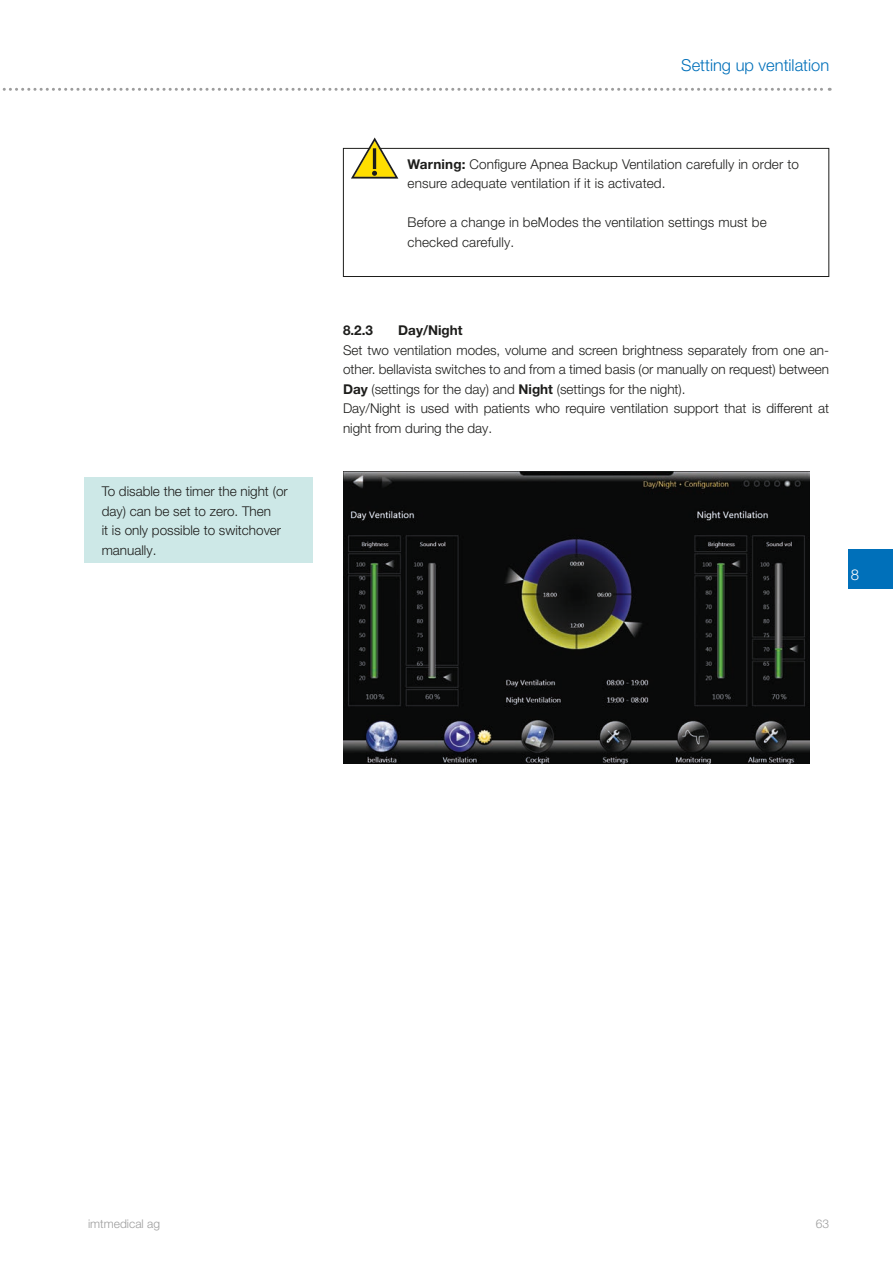
<style>
.page{position:relative;width:893px;height:1263px;background:#fff}
.page>*{position:absolute;margin:0;border:0;box-sizing:border-box;transform-origin:0 0}
.t1{font:300 16.5px "Helvetica Neue LT Pro";color:#0070ba}
.t2{font:300 15px "Helvetica Neue LT Pro";color:#fff}
.t3{font:300 13.5px/19.5px "Helvetica Neue LT Pro";color:#1d1d1b}
.t4{font:700 13.5px "Helvetica Neue LT Pro";color:#1d1d1b}
.t5{font:300 12px "Helvetica Neue LT Pro";color:#9d9d9d}
.s1{font-weight:700}
</style>
<div class="page">
<svg style="left:2px;top:88px;width:828px;height:3px"></svg>
<div style="left:848px;top:550px;width:45px;height:39px;background:#0070ba"></div>
<div style="left:343px;top:148px;width:486px;height:129px;border:1px solid #1d1d1b"></div>
<svg style="left:351px;top:137px;width:47px;height:42px"></svg>
<img style="left:343px;top:472px;width:466px;height:291px">
<div style="left:85px;top:478px;width:228px;height:85px;background:#cde8e7"></div>
<p class="t3" style="left:102px;top:481px;width:188px">To disable the timer the night (or day) can be set to zero. Then<br>it is only possible to switchover manually.</p>
<p class="t1" style="left:681px;top:55px;width:149px">Setting up ventilation</p>
<p class="t3" style="left:408px;top:154px;width:393px"><span class="s1">Warning:</span> Configure Apnea Backup Ventilation carefully in order to ensure adequate ventilation if it is activated.</p>
<p class="t3" style="left:408px;top:212px;width:361px">Before a change in beModes the ventilation settings must be checked carefully.</p>
<p class="t4" style="left:343px;top:322px;width:32px">8.2.3</p>
<p class="t4" style="left:398px;top:322px;width:66px">Day/Night</p>
<p class="t3" style="left:343px;top:340px;width:488px">Set two ventilation modes, volume and screen brightness separately from one an&shy;other. bellavista switches to and from a timed basis (or manually on request) between <span class="s1">Day</span> (settings for the day) and <span class="s1">Night</span> (settings for the night).<br>Day/Night is used with patients who require ventilation support that is different at night from during the day.</p>
<p class="t2" style="left:851px;top:566px;width:10px">8</p>
<p class="t5" style="left:88px;top:1217px;width:74px">imtmedical ag</p>
<p class="t5" style="left:816px;top:1217px;width:15px">63</p>
</div>
